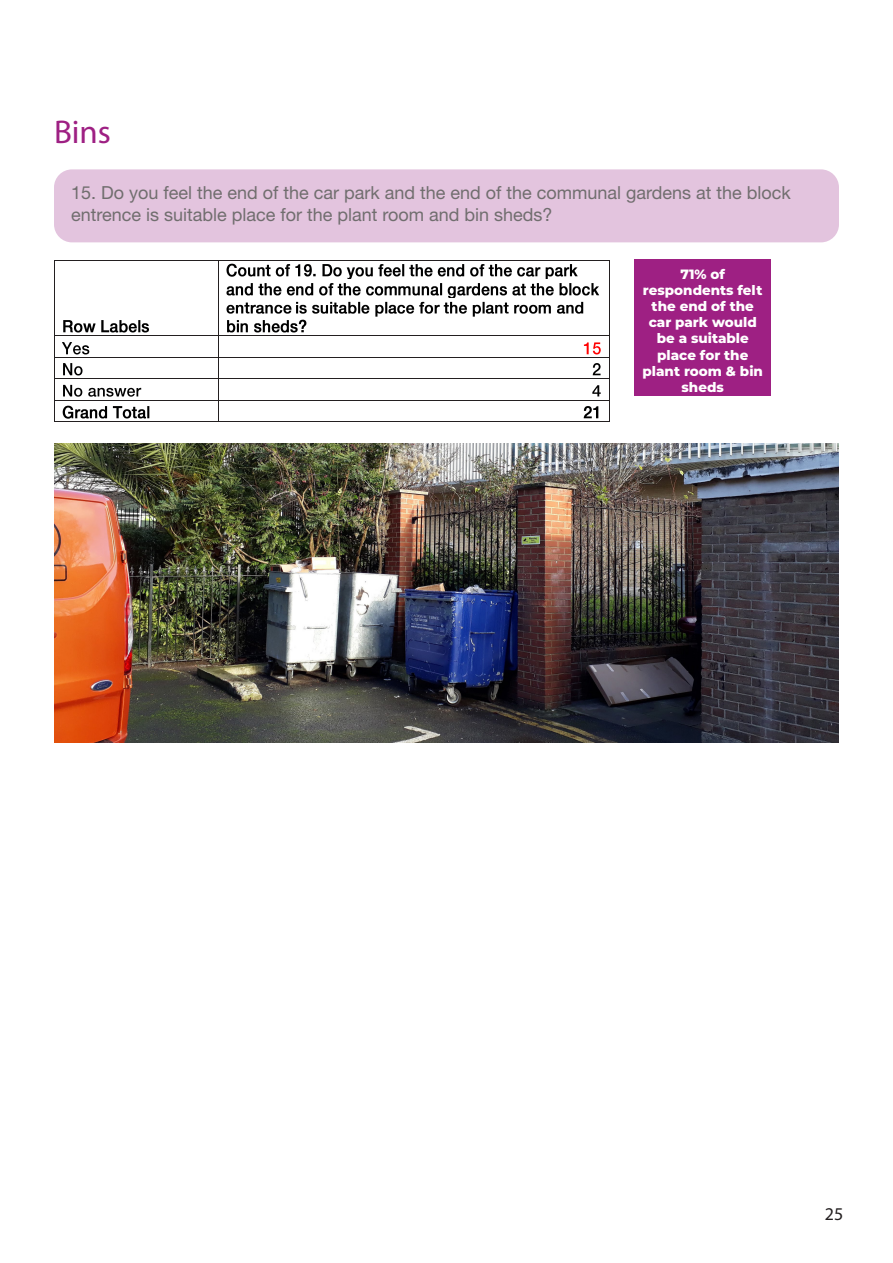
<style>
.page{position:relative;width:893px;height:1263px;background:#fff}
.page>*{position:absolute;margin:0;border:0;box-sizing:border-box;transform-origin:0 0}
.t1{font:33px "Myriad Pro";color:#9e2083}
.t2{font:18px/21.6px "Helvetica Neue LT Pro";color:#231f20}
.t3{font:18px "Myriad Pro";color:#231f20}
.t4{font:800 13.5px/16.2px "Montserrat";color:#fff;text-align:center}
</style>
<div class="page">
<div style="left:54px;top:169px;width:785px;height:73px;background:#e3c4de;border-radius:18px"></div>
<div style="left:634px;top:259px;width:137px;height:137px;background:#9e2083"></div>
<img style="left:54px;top:443px;width:785px;height:300px">
<img style="left:62px;top:320px;width:95px;height:16px">
<img style="left:226px;top:263px;width:352px;height:16px">
<img style="left:226px;top:283px;width:373px;height:15px">
<img style="left:226px;top:302px;width:66px;height:12px">
<img style="left:296px;top:301px;width:288px;height:16px">
<img style="left:226px;top:319px;width:89px;height:17px">
<hr style="left:55px;top:260px;width:163px;height:1px;background:#231f20">
<hr style="left:220px;top:260px;width:389px;height:1px;background:#231f20">
<hr style="left:54px;top:261px;width:1px;height:75px;background:#231f20">
<hr style="left:218px;top:261px;width:1px;height:75px;background:#231f20">
<hr style="left:609px;top:261px;width:1px;height:75px;background:#231f20">
<img style="left:62px;top:342px;width:28px;height:13px">
<img style="left:584px;top:342px;width:17px;height:13px">
<hr style="left:55px;top:336px;width:163px;height:1px;background:#231f20">
<hr style="left:219px;top:336px;width:390px;height:1px;background:#231f20">
<img style="left:63px;top:363px;width:20px;height:13px">
<img style="left:593px;top:363px;width:8px;height:13px">
<hr style="left:55px;top:357px;width:163px;height:1px;background:#231f20">
<hr style="left:219px;top:357px;width:390px;height:1px;background:#231f20">
<img style="left:63px;top:384px;width:79px;height:13px">
<img style="left:593px;top:385px;width:8px;height:12px">
<hr style="left:55px;top:378px;width:163px;height:1px;background:#231f20">
<hr style="left:219px;top:378px;width:390px;height:1px;background:#231f20">
<img style="left:62px;top:405px;width:88px;height:14px">
<img style="left:584px;top:406px;width:15px;height:13px">
<hr style="left:55px;top:400px;width:163px;height:1px;background:#231f20">
<hr style="left:219px;top:400px;width:390px;height:1px;background:#231f20">
<svg style="left:54px;top:336px;width:1px;height:86px"></svg>
<hr style="left:55px;top:421px;width:163px;height:1px;background:#231f20">
<svg style="left:218px;top:336px;width:1px;height:86px"></svg>
<hr style="left:219px;top:421px;width:390px;height:1px;background:#231f20">
<svg style="left:609px;top:336px;width:1px;height:86px"></svg>
<p class="t1" style="left:54px;top:111px;width:58px">Bins</p>
<p class="t2" style="left:71px;top:182px;width:721px">15. Do you feel the end of the car park and the end of the communal gardens at the block entrence is suitable place for the plant room and bin sheds?</p>
<p class="t4" style="left:642px;top:265px;width:122px">71% of respondents felt the end of the car park would be a suitable place for the plant room &amp; bin sheds</p>
<p class="t3" style="left:825px;top:1202px;width:20px">25</p>
</div>
